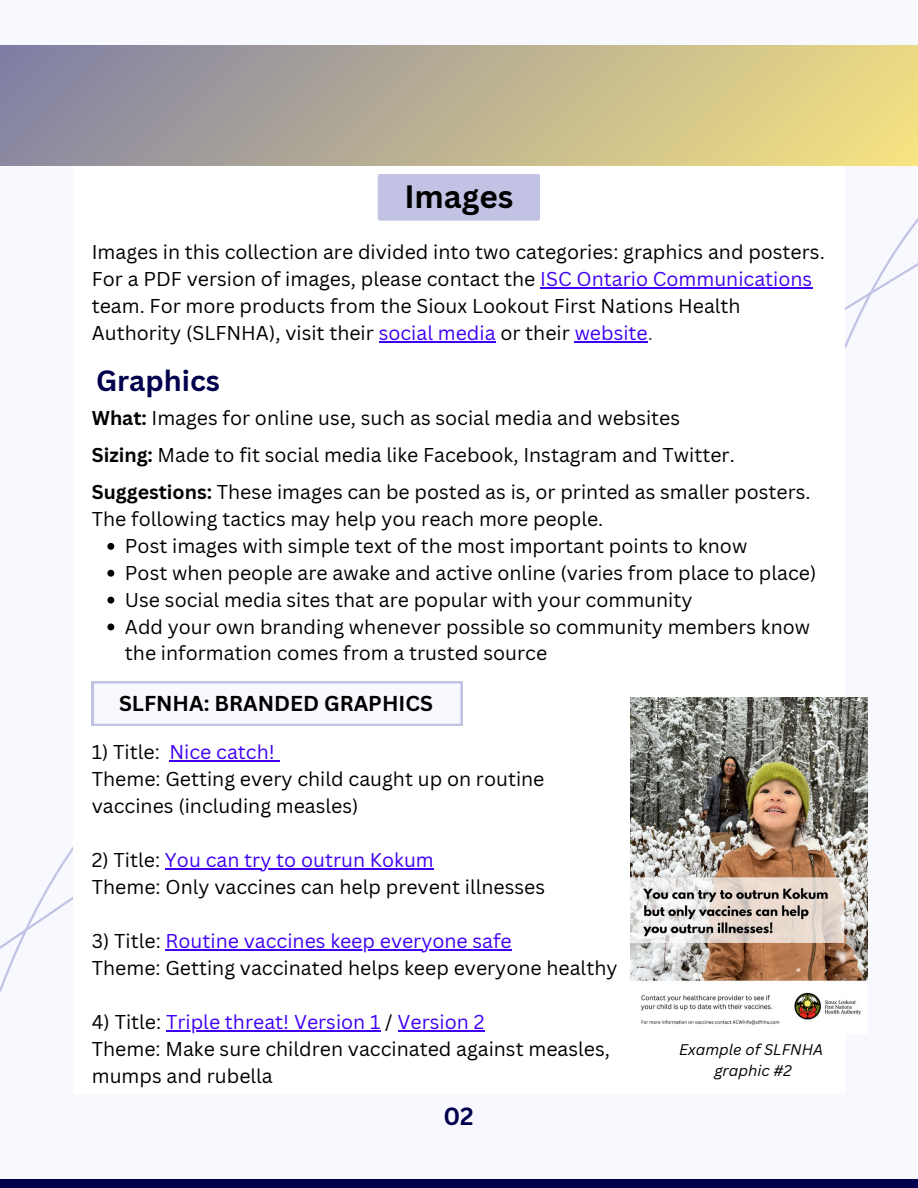
<style>
.page{position:relative;width:918px;height:1188px;background:#f8f9ff}
.page>*{position:absolute;margin:0;border:0;box-sizing:border-box;transform-origin:0 0}
.t1{font:700 31.5px "Canva Sans";color:#000}
.t2{font:700 28.5px "Canva Sans";color:#00004d}
.t3{font:700 24.15px "Canva Sans";color:#00004d}
.t4{font:700 21px "Canva Sans";color:#000}
.t5{font:19.5px/27px "Canva Sans";color:#000}
.t6{font:19.5px "Canva Sans";color:#4000f4}
.t7{font:italic 15px "Canva Sans";color:#000}
.s1{color:#4000f4}
.s2{color:#414042}
.s3{font-weight:700}
.s4{color:#000}
</style>
<div class="page">
<div style="left:0;top:1180px;width:918px;height:8px;background:#00004d"></div>
<svg style="left:845px;top:165px;width:73px;height:184px"></svg>
<svg style="left:0;top:847px;width:73px;height:131px"></svg>
<div style="left:73px;top:165px;width:772px;height:929px;background:#fff"></div>
<div style="left:0;top:45px;width:918px;height:120px;background:linear-gradient(to right,#8483a3,#f1df82)"></div>
<img style="left:630px;top:698px;width:237px;height:327px">
<hr style="left:169px;top:760px;width:106px;height:1px;background:#4000f4">
<hr style="left:165px;top:868px;width:269px;height:1px;background:#4000f4">
<hr style="left:166px;top:949px;width:346px;height:1px;background:#4000f4">
<hr style="left:166px;top:1030px;width:215px;height:1px;background:#4000f4">
<hr style="left:398px;top:1030px;width:86px;height:1px;background:#4000f4">
<svg style="left:107px;top:543px;width:7px;height:7px"></svg>
<svg style="left:107px;top:570px;width:7px;height:7px"></svg>
<svg style="left:107px;top:597px;width:7px;height:7px"></svg>
<svg style="left:107px;top:624px;width:7px;height:6px"></svg>
<svg style="left:92px;top:681px;width:371px;height:45px"></svg>
<hr style="left:540px;top:287px;width:272px;height:1px;background:#4000f4">
<hr style="left:379px;top:341px;width:117px;height:1px;background:#4000f4">
<hr style="left:575px;top:341px;width:73px;height:1px;background:#4000f4">
<div style="left:378px;top:174px;width:162px;height:47px;background:#c2c2e4;border-radius:2px"></div>
<p class="t1" style="left:404px;top:174px;width:111px">Images</p>
<h3 class="t5" style="left:92px;top:238px;width:734px">Images in this collection are divided into two categories: graphics and posters.<br>For a PDF version of images, please contact the <span class="s1">ISC Ontario Communications </span>team. For more products from the Sioux Lookout First Nations Health Authority (SLFNHA), visit their <span class="s1">social media</span> or their <span class="s1">website</span><span class="s2">.</span></h3>
<p class="t2" style="left:96px;top:361px;width:126px">Graphics</p>
<p class="t5" style="left:92px;top:404px;width:590px"><span class="s3">What:</span> Images for online use, such as social media and websites</p>
<p class="t5" style="left:92px;top:441px;width:645px"><span class="s3">Sizing:</span> Made to fit social media like Facebook, Instagram and Twitter.</p>
<p class="t5" style="left:92px;top:478px;width:720px"><span class="s3">Suggestions:</span> These images can be posted as is, or printed as smaller posters.<br>The following tactics may help you reach more people.</p>
<p class="t5" style="left:125px;top:532px;width:624px">Post images with simple text of the most important points to know</p>
<h2 class="t5" style="left:125px;top:559px;width:693px">Post when people are awake and active online (varies from place to place)</h2>
<h3 class="t5" style="left:125px;top:586px;width:569px">Use social media sites that are popular with your community</h3>
<h3 class="t5" style="left:125px;top:613px;width:687px">Add your own branding whenever possible so community members know the information comes from a trusted source</h3>
<h3 class="t4" style="left:119px;top:689px;width:315px">SLFNHA: BRANDED GRAPHICS</h3>
<h3 class="t5" style="left:92px;top:738px;width:454px">1) Title: <span class="s1">Nice catch!<br></span>Theme: Getting every child caught up on routine vaccines (including measles)</h3>
<h1 class="t6" style="left:92px;top:846px;width:344px"><span class="s4">2) Title:</span> You can try to outrun Kokum</h1>
<h3 class="t5" style="left:92px;top:873px;width:455px">Theme: Only vaccines can help prevent illnesses</h3>
<h3 class="t6" style="left:92px;top:927px;width:422px"><span class="s4">3) Title:</span> Routine vaccines keep everyone safe</h3>
<h3 class="t5" style="left:92px;top:954px;width:527px">Theme: Getting vaccinated helps keep everyone healthy</h3>
<h3 class="t6" style="left:92px;top:1008px;width:394px"><span class="s4">4) Title:</span> Triple threat! Version 1 <span class="s4">/</span> Version 2</h3>
<h3 class="t5" style="left:92px;top:1035px;width:520px">Theme: Make sure children vaccinated against measles, mumps and rubella</h3>
<p class="t3" style="left:443px;top:1100px;width:32px">02</p>
<p class="t7" style="left:679px;top:1039px;width:145px">Example of SLFNHA</p>
<p class="t7" style="left:714px;top:1060px;width:79px">graphic #2</p>
</div>
